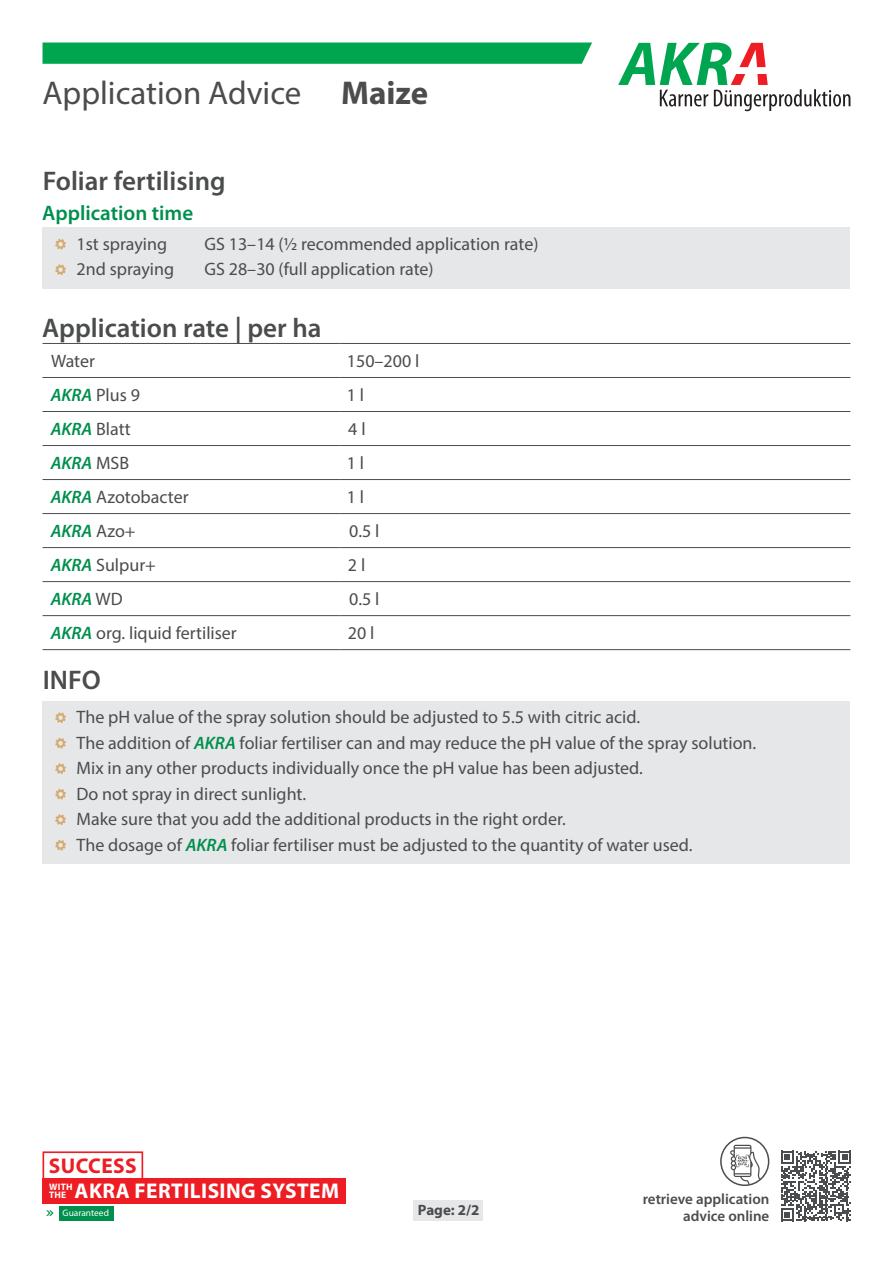
<style>
.page{position:relative;width:893px;height:1263px;background:#fff}
.page>*{position:absolute;margin:0;border:0;box-sizing:border-box;transform-origin:0 0}
.t1{font:33px "Myriad Pro";color:#4b4c4d}
.t2{font:700 33px "Myriad Pro";color:#4b4c4d}
.t3{font:600 27px "Myriad Pro";color:#4b4c4d}
.t4{font:700 21.3px "Myriad Pro";letter-spacing:.02em;color:#fff}
.t5{font:700 21.3px "Myriad Pro";letter-spacing:.02em;color:#ee1d23}
.t6{font:600 21px "Myriad Pro";color:#008f4d}
.t7{font:18px/25.5px "Myriad Pro";color:#4b4c4d}
.t8{font:italic 600 18px "Myriad Pro";color:#008f4d}
.t9{font:600 15px/16.5px "Myriad Pro";color:#4b4c4d;text-align:right}
.t10{font:700 15px "Myriad Pro";color:#4b4c4d}
.t11{font:9.45px "Myriad Pro";color:#fff}
.t12{font:700 9.45px/7.8px "Myriad Pro";letter-spacing:.02em;color:#fff}
.s1{font-weight:600;font-style:italic;color:#008f4d}
.s2{font-weight:400;font-style:normal;color:#4b4c4d}
</style>
<div class="page">
<div style="left:43px;top:43px;width:549px;height:21px;background:#00a54f"></div>
<svg style="left:618px;top:43px;width:232px;height:68px"></svg>
<div style="left:720px;top:1137px;width:49px;height:49px;border:2px solid #4b4c4d;border-radius:50%"></div>
<svg style="left:730px;top:1145px;width:30px;height:39px"></svg>
<div style="left:59px;top:1206px;width:54px;height:14px;background:#008f4d"></div>
<svg style="left:46px;top:1210px;width:8px;height:6px"></svg>
<div style="left:43px;top:1151px;width:100px;height:29px;background:#fff;border:2px solid #ee1d23"></div>
<div style="left:43px;top:1179px;width:303px;height:25px;background:#ee1d23"></div>
<div style="left:43px;top:228px;width:807px;height:35px;background:#e6e7e9"></div>
<div style="left:43px;top:253px;width:807px;height:35px;background:#e6e7e9"></div>
<div style="left:43px;top:701px;width:807px;height:35px;background:#e6e7e9"></div>
<div style="left:43px;top:726px;width:807px;height:35px;background:#e6e7e9"></div>
<div style="left:43px;top:752px;width:807px;height:35px;background:#e6e7e9"></div>
<div style="left:43px;top:777px;width:807px;height:35px;background:#e6e7e9"></div>
<div style="left:43px;top:803px;width:807px;height:35px;background:#e6e7e9"></div>
<div style="left:43px;top:828px;width:807px;height:35px;background:#e6e7e9"></div>
<svg style="left:55px;top:239px;width:11px;height:11px"></svg>
<svg style="left:55px;top:264px;width:11px;height:11px"></svg>
<hr style="left:43px;top:343px;width:297px;height:1px;background:#4b4c4d">
<hr style="left:340px;top:343px;width:510px;height:1px;background:#4b4c4d">
<hr style="left:43px;top:377px;width:297px;height:1px;background:#4b4c4d">
<hr style="left:340px;top:377px;width:510px;height:1px;background:#4b4c4d">
<hr style="left:43px;top:411px;width:297px;height:1px;background:#4b4c4d">
<hr style="left:340px;top:411px;width:510px;height:1px;background:#4b4c4d">
<hr style="left:43px;top:445px;width:297px;height:1px;background:#4b4c4d">
<hr style="left:340px;top:445px;width:510px;height:1px;background:#4b4c4d">
<hr style="left:43px;top:479px;width:297px;height:1px;background:#4b4c4d">
<hr style="left:340px;top:479px;width:510px;height:1px;background:#4b4c4d">
<hr style="left:43px;top:513px;width:297px;height:1px;background:#4b4c4d">
<hr style="left:340px;top:513px;width:510px;height:1px;background:#4b4c4d">
<hr style="left:43px;top:547px;width:297px;height:1px;background:#4b4c4d">
<hr style="left:340px;top:547px;width:510px;height:1px;background:#4b4c4d">
<hr style="left:43px;top:581px;width:297px;height:1px;background:#4b4c4d">
<hr style="left:340px;top:581px;width:510px;height:1px;background:#4b4c4d">
<hr style="left:43px;top:615px;width:297px;height:1px;background:#4b4c4d">
<hr style="left:340px;top:615px;width:510px;height:1px;background:#4b4c4d">
<hr style="left:43px;top:649px;width:297px;height:1px;background:#4b4c4d">
<hr style="left:340px;top:649px;width:510px;height:1px;background:#4b4c4d">
<svg style="left:55px;top:712px;width:11px;height:11px"></svg>
<svg style="left:55px;top:738px;width:11px;height:10px"></svg>
<svg style="left:55px;top:763px;width:11px;height:11px"></svg>
<svg style="left:55px;top:789px;width:11px;height:10px"></svg>
<svg style="left:55px;top:814px;width:11px;height:11px"></svg>
<svg style="left:55px;top:840px;width:11px;height:10px"></svg>
<svg style="left:781px;top:1151px;width:70px;height:70px"></svg>
<div style="left:413px;top:1199px;width:70px;height:21px;background:#e6e7e9"></div>
<h1 class="t1" style="left:43px;top:73px;width:260px">Application Advice</h1>
<h1 class="t2" style="left:341px;top:72px;width:89px">Maize</h1>
<h2 class="t3" style="left:43px;top:164px;width:184px">Foliar fertilising</h2>
<p class="t6" style="left:42px;top:199px;width:152px">Application time</p>
<p class="t7" style="left:77px;top:230px;width:92px">1st spraying</p>
<p class="t7" style="left:205px;top:230px;width:335px">GS 13–14 (½ recommended application rate)</p>
<p class="t7" style="left:77px;top:256px;width:99px">2nd spraying</p>
<p class="t7" style="left:205px;top:256px;width:231px">GS 28–30 (full application rate)</p>
<h2 class="t3" style="left:42px;top:311px;width:281px">Application rate | per ha</h2>
<p class="t7" style="left:51px;top:348px;width:45px">Water</p>
<p class="t7" style="left:347px;top:348px;width:74px">150–200 l</p>
<p class="t7" style="left:51px;top:382px;width:91px"><span class="s1">AKRA</span> Plus 9</p>
<p class="t7" style="left:347px;top:382px;width:19px">1 l</p>
<p class="t7" style="left:51px;top:416px;width:81px"><span class="s1">AKRA</span> Blatt</p>
<p class="t7" style="left:348px;top:416px;width:19px">4 l</p>
<p class="t8" style="left:51px;top:452px;width:80px">AKRA <span class="s2">MSB</span></p>
<p class="t7" style="left:347px;top:450px;width:19px">1 l</p>
<p class="t7" style="left:51px;top:484px;width:139px"><span class="s1">AKRA</span> Azotobacter</p>
<p class="t7" style="left:347px;top:484px;width:19px">1 l</p>
<p class="t8" style="left:51px;top:520px;width:86px">AKRA <span class="s2">Azo+</span></p>
<p class="t7" style="left:349px;top:518px;width:32px">0.5 l</p>
<p class="t7" style="left:51px;top:552px;width:107px"><span class="s1">AKRA</span> Sulpur+</p>
<p class="t7" style="left:348px;top:552px;width:19px">2 l</p>
<p class="t8" style="left:51px;top:588px;width:74px">AKRA <span class="s2">WD</span></p>
<p class="t7" style="left:349px;top:586px;width:32px">0.5 l</p>
<p class="t7" style="left:51px;top:620px;width:188px"><span class="s1">AKRA</span> org. liquid fertiliser</p>
<p class="t7" style="left:348px;top:620px;width:28px">20 l</p>
<h2 class="t3" style="left:43px;top:663px;width:60px">INFO</h2>
<p class="t7" style="left:77px;top:704px;width:681px">The pH value of the spray solution should be adjusted to 5.5 with citric acid.<br>The addition of <span class="s1">AKRA</span> foliar fertiliser can and may reduce the pH value of the spray solution.<br>Mix in any other products individually once the pH value has been adjusted.<br>Do not spray in direct sunlight.<br>Make sure that you add the additional products in the right order.<br>The dosage of <span class="s1">AKRA</span> foliar fertiliser must be adjusted to the quantity of water used.</p>
<p class="t5" style="left:49px;top:1152px;width:89px">SUCCESS</p>
<p class="t12" style="left:49px;top:1183px;width:25px">WITH<br>THE</p>
<p class="t4" style="left:75px;top:1177px;width:266px">AKRA FERTILISING SYSTEM</p>
<p class="t11" style="left:63px;top:1207px;width:48px">Guaranteed</p>
<p class="t10" style="left:418px;top:1200px;width:63px">Page: 2/2</p>
<p class="t9" style="left:643px;top:1190px;width:128px">retrieve application advice online</p>
</div>
